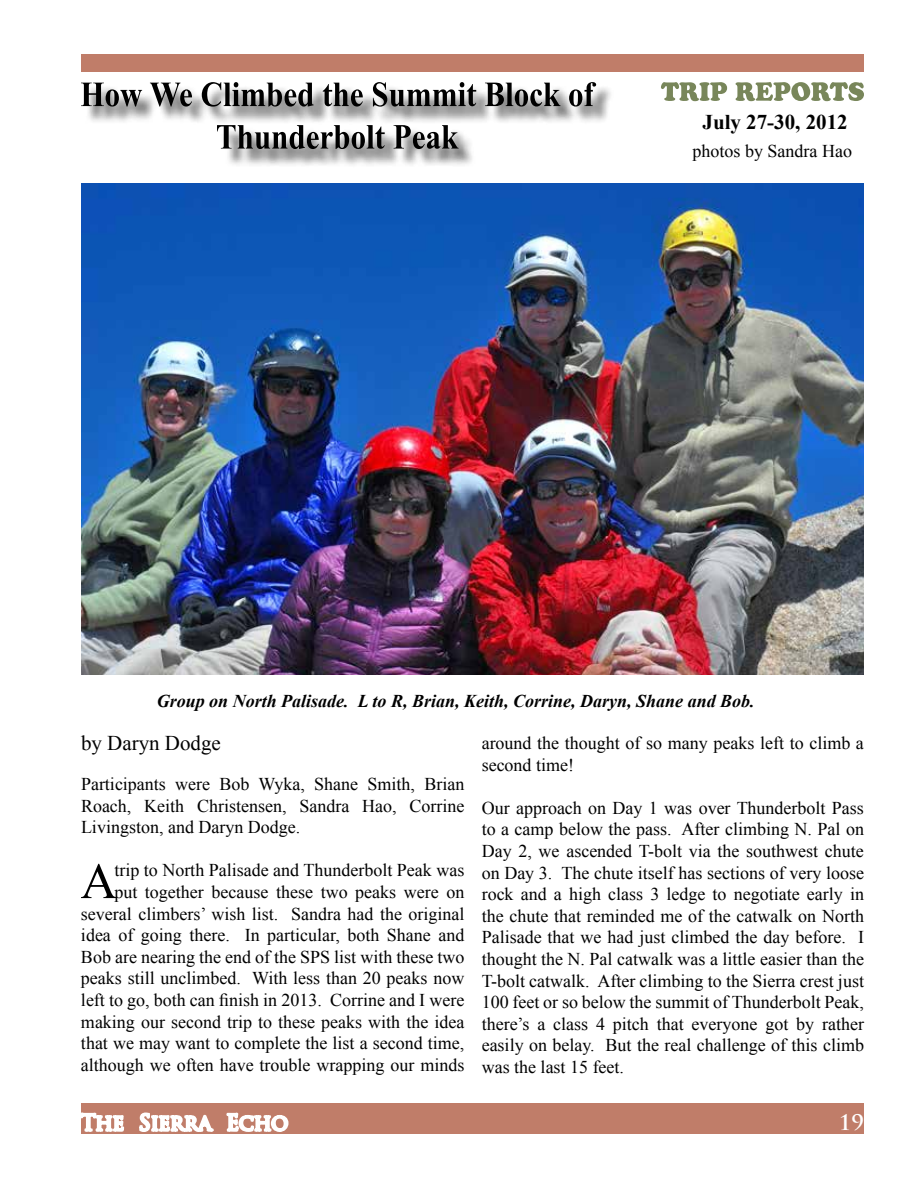
<style>
.page{position:relative;width:918px;height:1188px;background:#fff}
.page>*{position:absolute;margin:0;border:0;box-sizing:border-box;transform-origin:0 0}
.t1{font:50.55px "Times New Roman";color:#000}
.t2{font:700 21px "Times New Roman";color:#000}
.t3{font:21px "Times New Roman";color:#000}
.t4{font:700 21px "Trajan Pro";color:#fff}
.t5{font:18px/21.6px "Times New Roman";color:#000;text-align:justify}
.t6{font:italic 700 18px "Times New Roman";color:#000}
</style>
<div class="page">
<div style="left:81px;top:1104px;width:783px;height:30px;background:#c07d69"></div>
<svg style="left:81px;top:1103px;width:45px;height:29px"></svg>
<svg style="left:138px;top:1103px;width:77px;height:29px"></svg>
<svg style="left:225px;top:1103px;width:65px;height:29px"></svg>
<div style="left:81px;top:54px;width:783px;height:17px;background:#c07d69"></div>
<svg style="left:661px;top:82px;width:203px;height:19px"></svg>
<div style="left:85px;top:85px;width:529px;height:82px;background:#000;opacity:.75"></div>
<svg style="left:217px;top:125px;width:242px;height:24px"></svg>
<svg style="left:81px;top:82px;width:515px;height:25px"></svg>
<img style="left:81px;top:184px;width:783px;height:490px">
<p class="t2" style="left:703px;top:107px;width:147px">July 27-30, 2012</p>
<p class="t5" style="left:693px;top:140px;width:161px">photos by Sandra Hao</p>
<p class="t6" style="left:157px;top:689px;width:599px">Group on North Palisade. L to R, Brian, Keith, Corrine, Daryn, Shane and Bob.</p>
<p class="t3" style="left:81px;top:729px;width:141px">by Daryn Dodge</p>
<p class="t5" style="left:81px;top:773px;width:385px">Participants were Bob Wyka, Shane Smith, Brian Roach, Keith Christensen, Sandra Hao, Corrine Livingston, and Daryn Dodge.</p>
<h1 class="t1" style="left:81px;top:847px;width:38px">A</h1>
<p class="t5" style="left:81px;top:859px;width:385px;text-align:right">trip to North Palisade and Thunderbolt Peak was<br>put together because these two peaks were on several climbers’ wish list. Sandra had the original idea of going there. In particular, both Shane and Bob are nearing the end of the SPS list with these two peaks still unclimbed. With less than 20 peaks now left to go, both can finish in 2013. Corrine and I were making our second trip to these peaks with the idea that we may want to complete the list a second time, although we often have trouble wrapping our minds</p>
<p class="t5" style="left:482px;top:732px;width:384px">around the thought of so many peaks left to climb a second time!</p>
<p class="t5" style="left:482px;top:797px;width:384px">Our approach on Day 1 was over Thunderbolt Pass to a camp below the pass. After climbing N. Pal on Day 2, we ascended T-bolt via the southwest chute on Day 3. The chute itself has sections of very loose rock and a high class 3 ledge to negotiate early in the chute that reminded me of the catwalk on North Palisade that we had just climbed the day before. I thought the N. Pal catwalk was a little easier than the T-bolt catwalk. After climbing to the Sierra crest just 100 feet or so below the summit of Thunderbolt Peak, there’s a class 4 pitch that everyone got by rather easily on belay. But the real challenge of this climb was the last 15 feet.</p>
<p class="t4" style="left:839px;top:1109px;width:27px">19</p>
</div>
